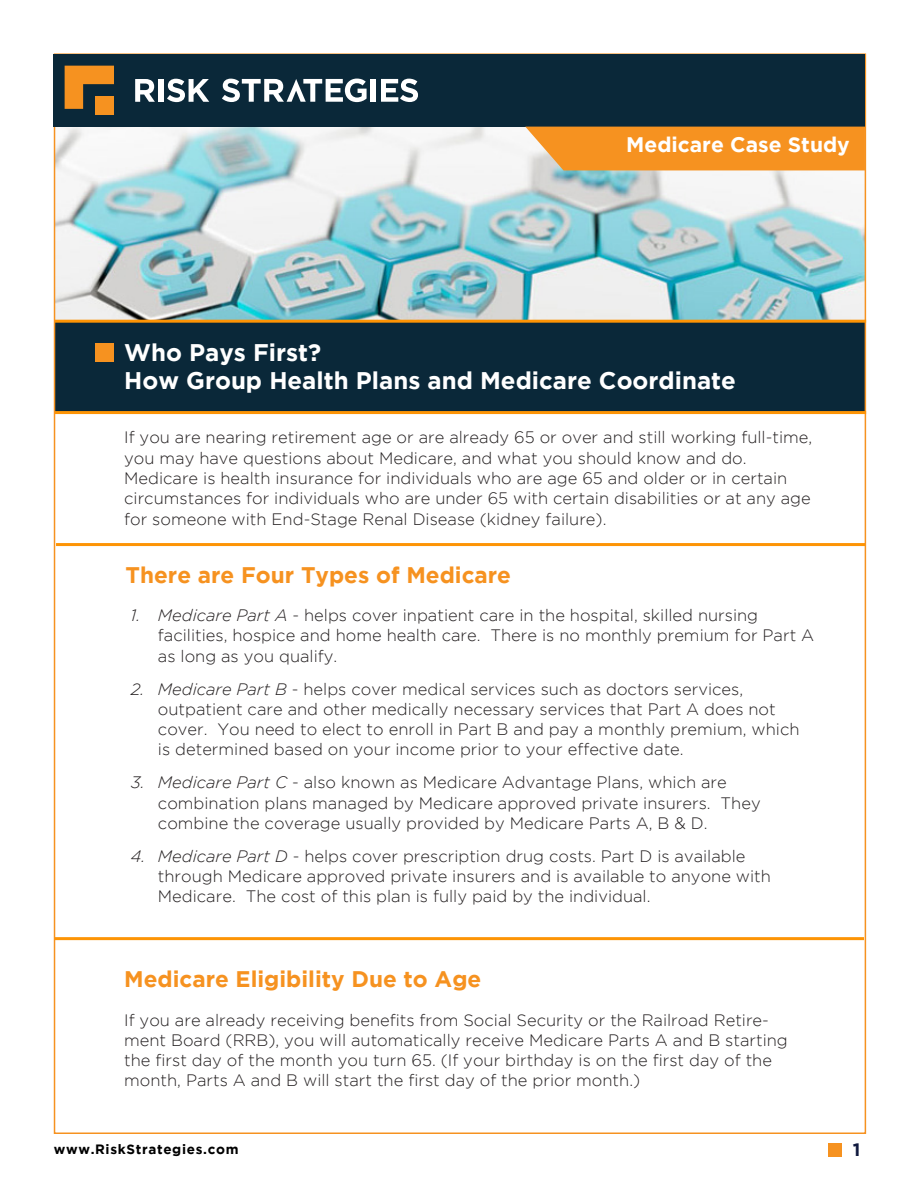
<style>
.page{position:relative;width:918px;height:1188px;background:#fff}
.page>*{position:absolute;margin:0;border:0;box-sizing:border-box;transform-origin:0 0}
.t1{font:700 24px "Gotham";color:#fff}
.t2{font:700 22.5px "Gotham";color:#f69220}
.t3{font:700 21px "Gotham";color:#fff}
.t4{font:700 18px "Gotham";color:#111a3f}
.t5{font:300 16.5px/20.2px "Gotham";color:#231f20}
.t6{font:700 13.5px "Gotham";letter-spacing:.05em;color:#000}
.s1{font-style:italic}
</style>
<div class="page">
<img style="left:57px;top:126px;width:806px;height:194px">
<div style="left:55px;top:321px;width:810px;height:93px;background:#0a2839"></div>
<div style="left:54px;top:54px;width:811px;height:72px;background:#0a2839"></div>
<hr style="left:55px;top:411px;width:811px;height:3px;background:#fd9405">
<div style="left:96px;top:343px;width:18px;height:19px;background:#f69220"></div>
<hr style="left:55px;top:320px;width:811px;height:3px;background:#fd9405">
<svg style="left:135px;top:79px;width:20px;height:23px"></svg>
<div style="left:158px;top:79px;width:5px;height:23px;background:#fff"></div>
<svg style="left:167px;top:79px;width:42px;height:23px"></svg>
<div style="left:371px;top:79px;width:5px;height:23px;background:#fff"></div>
<svg style="left:381px;top:79px;width:37px;height:23px"></svg>
<svg style="left:222px;top:79px;width:145px;height:23px"></svg>
<svg style="left:65px;top:66px;width:49px;height:43px"></svg>
<div style="left:95px;top:97px;width:19px;height:18px;background:#f69220"></div>
<div style="left:525px;top:127px;width:340px;height:43px;background:#f69220"></div>
<div style="left:828px;top:1143px;width:14px;height:13px;background:#f69220"></div>
<hr style="left:55px;top:937px;width:809px;height:3px;background:#fd9405">
<hr style="left:56px;top:543px;width:809px;height:3px;background:#fd9405">
<p class="t3" style="left:626px;top:133px;width:225px">Medicare Case Study</p>
<p class="t1" style="left:124px;top:338px;width:198px">Who Pays First?</p>
<p class="t1" style="left:124px;top:367px;width:613px">How Group Health Plans and Medicare Coordinate</p>
<p class="t5" style="left:124px;top:427px;width:690px">If you are nearing retirement age or are already 65 or over and still working full-time, you may have questions about Medicare, and what you should know and do.</p>
<p class="t5" style="left:124px;top:468px;width:688px;line-height:20.7px">Medicare is health insurance for individuals who are age 65 and older or in certain circumstances for individuals who are under 65 with certain disabilities or at any age for someone with End-Stage Renal Disease (kidney failure).</p>
<p class="t2" style="left:126px;top:562px;width:387px">There are Four Types of Medicare</p>
<p class="t5" style="left:158px;top:605px;width:658px;text-indent:-27px"><span class="s1">1. Medicare Part A</span> - helps cover inpatient care in the hospital, skilled nursing facilities, hospice and home health care. There is no monthly premium for Part A as long as you qualify.</p>
<p class="t5" style="left:158px;top:678px;width:643px;text-indent:-27px"><span class="s1">2. Medicare Part B</span> - helps cover medical services such as doctors services, outpatient care and other medically necessary services that Part A does not cover. You need to elect to enroll in Part B and pay a monthly premium, which is determined based on your income prior to your effective date.</p>
<p class="t5" style="left:158px;top:772px;width:604px;text-indent:-27px"><span class="s1">3. Medicare Part C</span> - also known as Medicare Advantage Plans, which are combination plans managed by Medicare approved private insurers. They combine the coverage usually provided by Medicare Parts A, B &amp; D.</p>
<p class="t5" style="left:158px;top:846px;width:615px;text-indent:-27px"><span class="s1">4. Medicare Part D</span> - helps cover prescription drug costs. Part D is available through Medicare approved private insurers and is available to anyone with<br>Medicare. The cost of this plan is fully paid by the individual.</p>
<p class="t2" style="left:124px;top:966px;width:359px">Medicare Eligibility Due to Age</p>
<p class="t5" style="left:124px;top:1010px;width:665px;line-height:19.8px">If you are already receiving benefits from Social Security or the Railroad Retire&shy;ment Board (RRB), you will automatically receive Medicare Parts A and B starting the first day of the month you turn 65. (If your birthday is on the first day of the month, Parts A and B will start the first day of the prior month.)</p>
<p class="t6" style="left:54px;top:1141px;width:186px">www.RiskStrategies.com</p>
<p class="t4" style="left:853px;top:1139px;width:9px">1</p>
</div>
